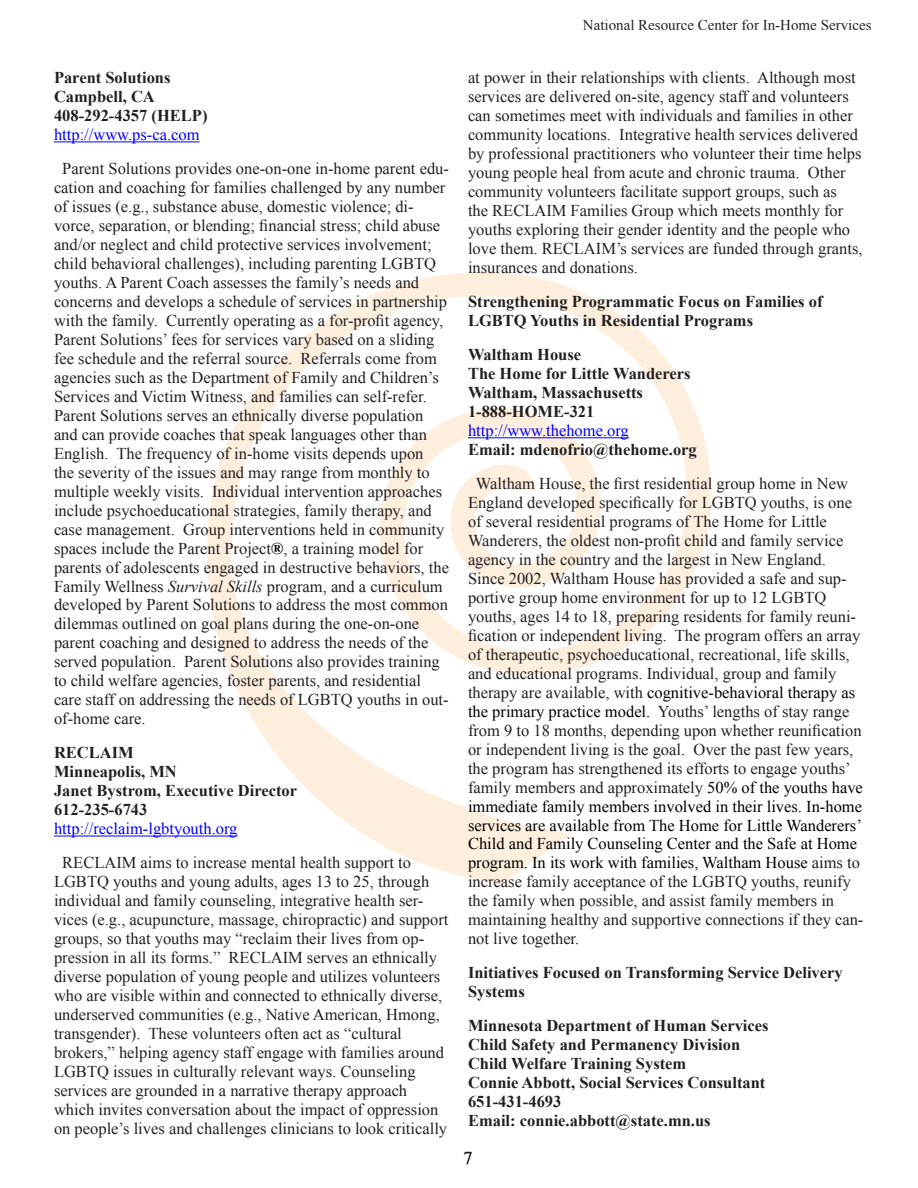
<style>
.page{position:relative;width:918px;height:1188px;background:#fff}
.page>*{position:absolute;margin:0;border:0;box-sizing:border-box;transform-origin:0 0}
.t1{font:18px "Times New Roman";color:#231f20}
.t2{font:16.5px/19px "Times New Roman";color:#231f20}
.t3{font:700 16.5px/18.9px "Times New Roman";color:#231f20}
.t4{font:15px "Times New Roman";color:#231f20}
.s1{font-weight:400;color:#00f}
.s2{font-weight:700;color:#000}
.s3{font-style:italic}
.s4{color:#000}
</style>
<div class="page">
<svg style="left:54px;top:142px;width:657px;height:742px"></svg>
<hr style="left:54px;top:141px;width:146px;height:1px;background:#00f">
<hr style="left:54px;top:836px;width:183px;height:1px;background:#00f">
<hr style="left:468px;top:437px;width:161px;height:1px;background:#00f">
<p class="t4" style="left:583px;top:15px;width:290px">National Resource Center for In-Home Services</p>
<p class="t3" style="left:54px;top:68px;width:155px">Parent Solutions<br>Campbell, CA<br>408-292-4357 (HELP) <span class="s1">http://www.ps-ca.com</span></p>
<p class="t2" style="left:54px;top:159px;width:396px;text-indent:8px">Parent Solutions provides one-on-one in-home parent edu&shy;cation and coaching for families challenged by any number of issues (e.g., substance abuse, domestic violence; di&shy;vorce, separation, or blending; financial stress; child abuse and/or neglect and child protective services involvement; child behavioral challenges), including parenting LGBTQ youths. A Parent Coach assesses the family’s needs and concerns and develops a schedule of services in partnership with the family. Currently operating as a for-profit agency, Parent Solutions’ fees for services vary based on a sliding fee schedule and the referral source. Referrals come from agencies such as the Department of Family and Children’s Services and Victim Witness, and families can self-refer.<br>Parent Solutions serves an ethnically diverse population and can provide coaches that speak languages other than English. The frequency of in-home visits depends upon<br>the severity of the issues and may range from monthly to multiple weekly visits. Individual intervention approaches include psychoeducational strategies, family therapy, and case management. Group interventions held in community spaces include the Parent Project<span class="s2">®</span>, a training model for parents of adolescents engaged in destructive behaviors, the Family Wellness <span class="s3">Survival Skills</span> program, and a curriculum developed by Parent Solutions to address the most common dilemmas outlined on goal plans during the one-on-one parent coaching and designed to address the needs of the served population. Parent Solutions also provides training to child welfare agencies, foster parents, and residential care staff on addressing the needs of LGBTQ youths in out&shy;of-home care.</p>
<p class="t3" style="left:54px;top:743px;width:245px">RECLAIM<br>Minneapolis, MN<br>Janet Bystrom, Executive Director<br>612-235-6743 <span class="s1">http://reclaim-lgbtyouth.org</span></p>
<p class="t2" style="left:54px;top:853px;width:396px;text-indent:8px">RECLAIM aims to increase mental health support to LGBTQ youths and young adults, ages 13 to 25, through individual and family counseling, integrative health ser&shy;vices (e.g., acupuncture, massage, chiropractic) and support groups, so that youths may “reclaim their lives from op&shy;pression in all its forms.” RECLAIM serves an ethnically diverse population of young people and utilizes volunteers who are visible within and connected to ethnically diverse, underserved communities (e.g., Native American, Hmong, transgender). These volunteers often act as “cultural brokers,” helping agency staff engage with families around LGBTQ issues in culturally relevant ways. Counseling services are grounded in a narrative therapy approach which invites conversation about the impact of oppression on people’s lives and challenges clinicians to look critically</p>
<p class="t2" style="left:468px;top:68px;width:396px">at power in their relationships with clients. Although most services are delivered on-site, agency staff and volunteers can sometimes meet with individuals and families in other community locations. Integrative health services delivered by professional practitioners who volunteer their time helps young people heal from acute and chronic trauma. Other community volunteers facilitate support groups, such as<br>the RECLAIM Families Group which meets monthly for youths exploring their gender identity and the people who love them. RECLAIM’s services are funded through grants, insurances and donations.</p>
<p class="t3" style="left:468px;top:292px;width:356px">Strengthening Programmatic Focus on Families of<br>LGBTQ Youths in Residential Programs</p>
<p class="t3" style="left:468px;top:345px;width:230px">Waltham House<br>The Home for Little Wanderers<br>Waltham, Massachusetts<br>1-888-HOME-321 <span class="s1">http://www.thehome.org<br></span>Email: mdenofrio@thehome.org</p>
<p class="t2" style="left:468px;top:474px;width:397px;text-indent:8px">Waltham House, the first residential group home in New England developed specifically for LGBTQ youths, is one of several residential programs of The Home for Little Wanderers, the oldest non-profit child and family service agency in the country and the largest in New England.<br>Since 2002, Waltham House has provided a safe and sup&shy;portive group home environment for up to 12 LGBTQ youths, ages 14 to 18, preparing residents for family reuni&shy;fication or independent living. The program offers an array of therapeutic, psychoeducational, recreational, life skills, and educational programs. Individual, group and family therapy are available, with <span class="s4">cognitive-behavioral therapy as the primary practice model.</span> Youths’ lengths of stay range from 9 to 18 months, depending upon whether reunification or independent living is the goal. Over the past few years, the program has strengthened its efforts to engage youths’ family members and approximately <span class="s4">50% of the youths have immediate family members involved in their lives. In-home services are available from The Home for Little Wanderers’ Child and Family Counseling Center and the Safe at Home program. In its work with families, Waltham House</span> aims to increase family acceptance of the LGBTQ youths, reunify the family when possible, and assist family members in maintaining healthy and supportive connections if they can&shy;not live together.</p>
<p class="t3" style="left:468px;top:963px;width:376px">Initiatives Focused on Transforming Service Delivery<br>Systems</p>
<p class="t3" style="left:468px;top:1016px;width:302px">Minnesota Department of Human Services Child Safety and Permanency Division Child Welfare Training System<br>Connie Abbott, Social Services Consultant 651-431-4693<br>Email: connie.abbott@state.mn.us</p>
<p class="t1" style="left:464px;top:1146px;width:10px">7</p>
</div>
